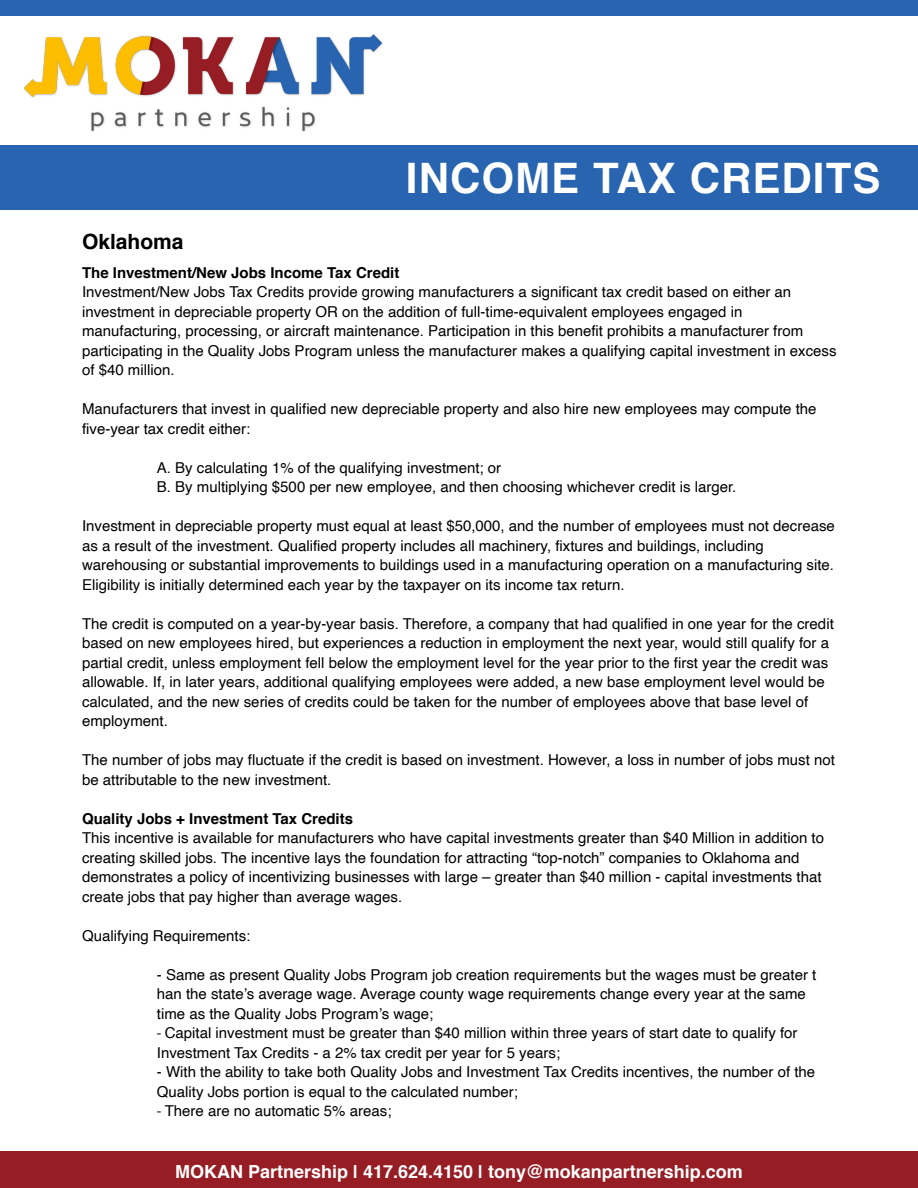
<style>
.page{position:relative;width:918px;height:1188px;background:#fff}
.page>*{position:absolute;margin:0;border:0;box-sizing:border-box;transform-origin:0 0}
.t1{font:700 42px "Helvetica";letter-spacing:.025em;color:#fff}
.t2{font:700 21px "Helvetica";color:#000}
.t3{font:700 18px "Helvetica";color:#fff}
.t4{font:15px/19.5px "Helvetica";color:#000}
.t5{font:700 15px "Helvetica";color:#000}
.s1{font-family:"Myriad Pro"}
</style>
<div class="page">
<div style="left:0;top:1152px;width:918px;height:36px;background:#961d24"></div>
<div style="left:0;top:145px;width:918px;height:64px;background:#2964b0"></div>
<img style="left:24px;top:34px;width:359px;height:98px">
<div style="left:0;top:0;width:918px;height:16px;background:#2964b0"></div>
<h1 class="t1" style="left:406px;top:144px;width:476px">INCOME TAX CREDITS</h1>
<h2 class="t2" style="left:82px;top:225px;width:103px">Oklahoma</h2>
<p class="t5" style="left:82px;top:261px;width:319px">The Investment/New Jobs Income Tax Credit</p>
<p class="t4" style="left:82px;top:283px;width:756px">Investment/New Jobs Tax Credits provide growing manufacturers a significant tax credit based on either an investment in depreciable property OR on the addition of full-time-equivalent employees engaged in manufacturing, processing, or aircraft maintenance. Participation in this benefit prohibits a manufacturer from participating in the Quality Jobs Program unless the manufacturer makes a qualifying capital investment in excess of $40 million.</p>
<p class="t4" style="left:82px;top:400px;width:736px">Manufacturers that invest in qualified new depreciable property and also hire new employees may compute the five-year tax credit either:</p>
<p class="t4" style="left:157px;top:458px;width:581px">A. By calculating 1% of the qualifying investment; or<br>B. By multiplying $500 per new employee, and then choosing whichever credit is larger.</p>
<p class="t4" style="left:82px;top:517px;width:754px">Investment in depreciable property must equal at least $50,000, and the number of employees must not decrease as a result of the investment. Qualified property includes all machinery, fixtures and buildings, including warehousing or substantial improvements to buildings used in a manufacturing operation on a manufacturing site.<br>Eligibility is initially determined each year by the taxpayer on its income tax return.</p>
<p class="t4" style="left:82px;top:614px;width:753px">The credit is computed on a year-by-year basis. Therefore, a company that had qualified in one year for the credit based on new employees hired, but experiences a reduction in employment the next year, would still qualify for a partial credit, unless employment fell below the employment level for the year prior to the first year the credit was allowable. If, in later years, additional qualifying employees were added, a new base employment level would be calculated, and the new series of credits could be taken for the number of employees above that base level of employment.</p>
<p class="t4" style="left:82px;top:751px;width:754px">The number of jobs may fluctuate if the credit is based on investment. However, a loss in number of jobs must not be attributable to the new investment.</p>
<p class="t5" style="left:82px;top:807px;width:273px">Quality Jobs + Investment Tax Credits</p>
<p class="t4" style="left:82px;top:829px;width:743px">This incentive is available for manufacturers who have capital investments greater than $40 Million in addition to creating skilled jobs. The incentive lays the foundation for attracting “top-notch” companies to Oklahoma and demonstrates a policy of incentivizing businesses with large – greater than $40 million - capital investments that create jobs that pay higher than average wages.</p>
<p class="t4" style="left:82px;top:926px;width:170px">Qualifying Requirements:</p>
<p class="t4" style="left:157px;top:965px;width:661px">- Same as present Quality Jobs Program job creation requirements but the wages must be greater t han the state’s average wage. Average county wage requirements change every year at the same time as the Quality Jobs Program’s wage;</p>
<p class="t4" style="left:157px;top:1024px;width:642px"><span class="s1">-</span> Capital investment must be greater than $40 million within three years of start date to qualify for<br>Investment Tax Credits - a 2% tax credit per year for 5 years;</p>
<p class="t4" style="left:157px;top:1063px;width:660px">- With the ability to take both Quality Jobs and Investment Tax Credits incentives, the number of the<br>Quality Jobs portion is equal to the calculated number;</p>
<p class="t4" style="left:157px;top:1102px;width:236px"><span class="s1">-</span> There are no automatic 5% areas;</p>
<p class="t3" style="left:175px;top:1157px;width:569px">MOKAN Partnership | 417.624.4150 | tony@mokanpartnership.com</p>
</div>
